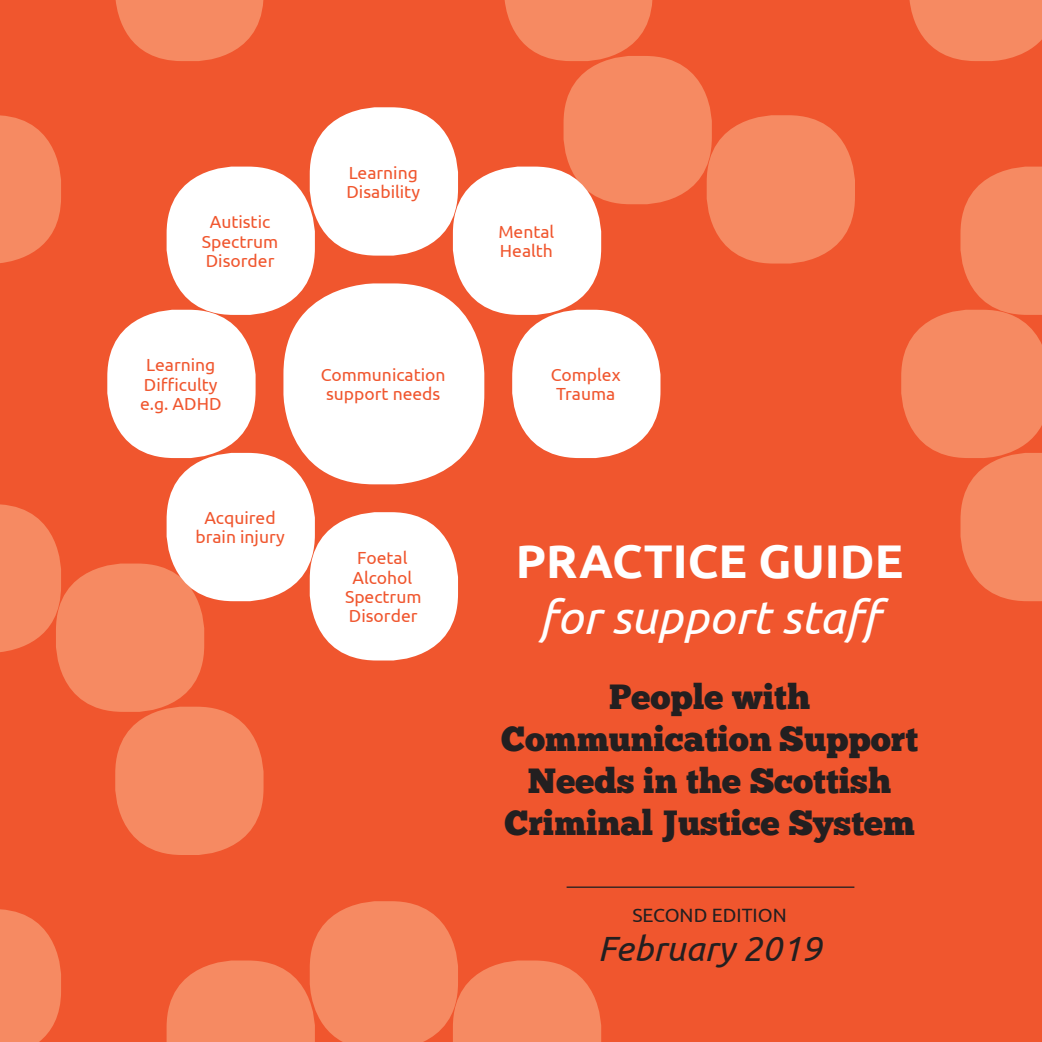
<style>
.page{position:relative;width:1042px;height:1042px;background:#f0562e}
.page>*{position:absolute;margin:0;border:0;box-sizing:border-box;transform-origin:0 0}
.t1{font:italic 47.25px "Ubuntu";color:#fff}
.t2{font:700 47.25px "Ubuntu";color:#fff}
.t3{font:35px/42px "Chunk Five";color:#231f20;text-align:center}
.t4{font:italic 35px "Ubuntu";color:#231f20}
.t5{font:19.25px "Ubuntu";color:#231f20}
.t6{font:17.5px/19.2px "Ubuntu";color:#f0562e}
</style>
<div class="page">
<svg style="left:901px;top:167px;width:141px;height:434px"></svg>
<svg style="left:167px;top:901px;width:434px;height:141px"></svg>
<svg style="left:0;top:115px;width:61px;height:148px"></svg>
<svg style="left:116px;top:0;width:147px;height:61px"></svg>
<div style="left:707px;top:115px;width:148px;height:148px;background:#f68a62;border-radius:67px"></div>
<svg style="left:505px;top:0;width:147px;height:61px"></svg>
<svg style="left:909px;top:0;width:133px;height:61px"></svg>
<div style="left:563px;top:56px;width:149px;height:148px;background:#f68a62;border-radius:67px"></div>
<svg style="left:0;top:909px;width:61px;height:133px"></svg>
<svg style="left:0;top:504px;width:61px;height:148px"></svg>
<div style="left:115px;top:707px;width:148px;height:148px;background:#f68a62;border-radius:67px"></div>
<div style="left:56px;top:563px;width:148px;height:149px;background:#f68a62;border-radius:67px"></div>
<hr style="left:566px;top:886px;width:288px;height:2px;background:#231f20">
<div style="left:283px;top:283px;width:201px;height:201px;background:#fff;border-radius:90px"></div>
<div style="left:310px;top:512px;width:148px;height:148px;background:#fff;border-radius:67px"></div>
<div style="left:310px;top:107px;width:148px;height:149px;background:#fff;border-radius:67px"></div>
<div style="left:107px;top:310px;width:149px;height:148px;background:#fff;border-radius:67px"></div>
<div style="left:512px;top:310px;width:148px;height:148px;background:#fff;border-radius:67px"></div>
<div style="left:167px;top:453px;width:148px;height:148px;background:#fff;border-radius:67px"></div>
<div style="left:453px;top:167px;width:148px;height:148px;background:#fff;border-radius:67px"></div>
<div style="left:167px;top:167px;width:148px;height:148px;background:#fff;border-radius:67px"></div>
<p class="t6" style="left:202px;top:212px;width:78px;text-align:center">Autistic<br>Spectrum<br>Disorder</p>
<p class="t6" style="left:346px;top:162px;width:75px">Learning<br>Disability</p>
<p class="t6" style="left:498px;top:221px;width:58px">Mental<br>Health</p>
<p class="t6" style="left:140px;top:355px;width:83px;text-align:center">Learning<br>Difficulty e.g. ADHD</p>
<p class="t6" style="left:551px;top:365px;width:71px">Complex<br>Trauma</p>
<p class="t6" style="left:321px;top:365px;width:126px">Communication support needs</p>
<p class="t6" style="left:195px;top:508px;width:91px;text-align:center">Acquired brain injury</p>
<p class="t6" style="left:345px;top:548px;width:78px;text-align:center">Foetal<br>Alcohol<br>Spectrum<br>Disorder</p>
<h1 class="t2" style="left:516px;top:532px;width:389px">PRACTICE GUIDE</h1>
<h1 class="t1" style="left:539px;top:588px;width:352px">for support staff</h1>
<h2 class="t3" style="left:501px;top:678px;width:418px">People with<br>Communication Support<br>Needs in the Scottish<br>Criminal Justice System</h2>
<p class="t5" style="left:632px;top:903px;width:156px">SECOND EDITION</p>
<h2 class="t4" style="left:598px;top:927px;width:225px">February 2019</h2>
</div>
